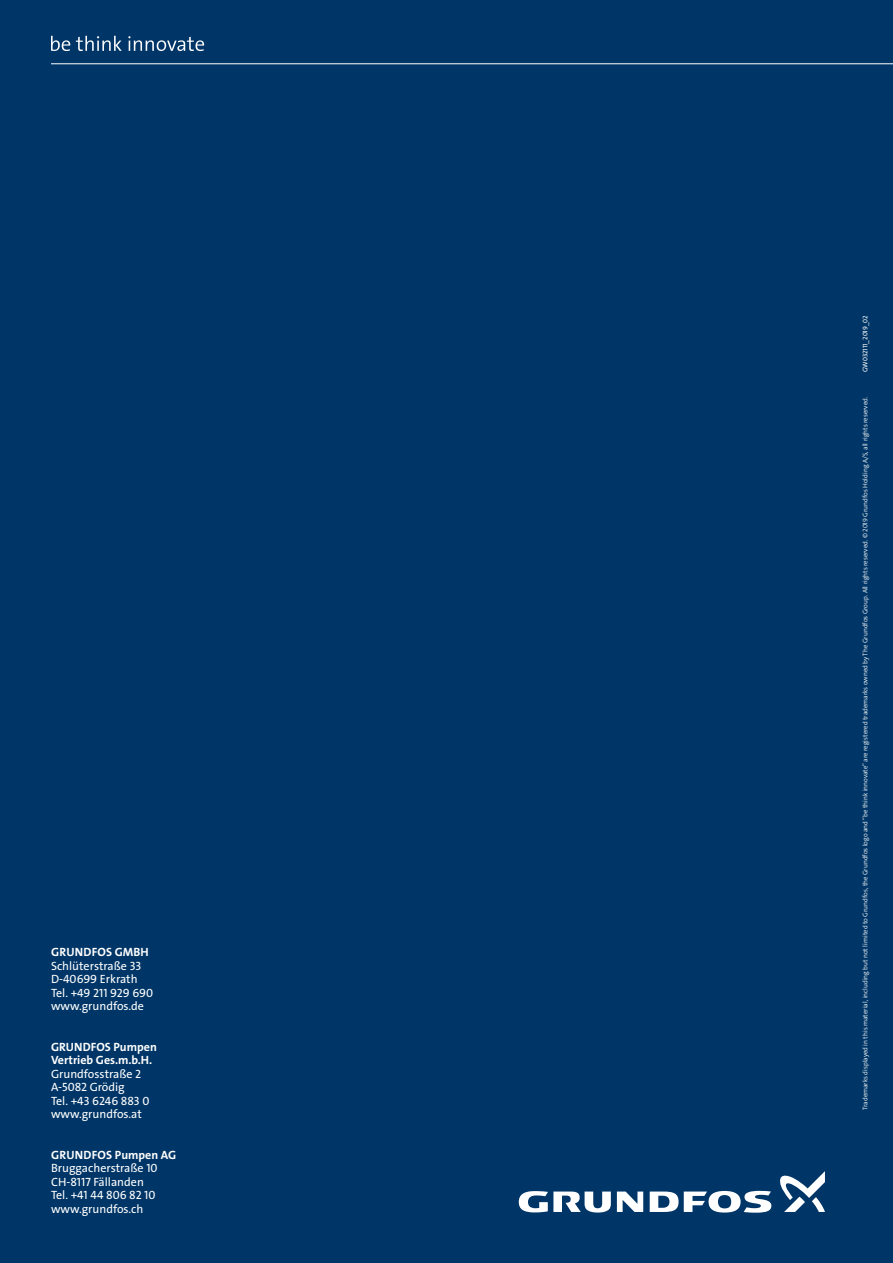
<style>
.page{position:relative;width:893px;height:1263px;background:#003667}
.page>*{position:absolute;margin:0;border:0;box-sizing:border-box;transform-origin:0 0}
.t1{font:12px/13.5px "Grundfos The Sans V2 OT 5 R";color:#fff}
.t2{font:12px/13.5px "Grundfos The Sans V2 OT 7 B";color:#fff}
.t3{font:6.75px "Grundfos The Sans V2 OT 4 SL";color:#fff}
.t4{font:6.75px "Grundfos The Sans V2 OT 5 R";color:#fff}
</style>
<div class="page">
<hr style="left:51px;top:63px;width:842px;height:1px;background:#fff">
<svg style="left:51px;top:36px;width:19px;height:15px"></svg>
<svg style="left:76px;top:36px;width:46px;height:15px"></svg>
<svg style="left:128px;top:36px;width:76px;height:15px"></svg>
<svg style="left:617px;top:1191px;width:26px;height:21px"></svg>
<svg style="left:519px;top:1191px;width:92px;height:21px"></svg>
<svg style="left:650px;top:1191px;width:121px;height:22px"></svg>
<svg style="left:780px;top:1171px;width:45px;height:41px"></svg>
<h1 class="t2" style="left:51px;top:945px;width:99px">GRUNDFOS GMBH</h1>
<h1 class="t1" style="left:51px;top:959px;width:104px">Schlüterstraße 33<br>D-40699 Erkrath<br>Tel. +49 211 929 690 www.grundfos.de</h1>
<h1 class="t2" style="left:51px;top:1040px;width:107px">GRUNDFOS Pumpen<br>Vertrieb Ges.m.b.H.</h1>
<h1 class="t1" style="left:51px;top:1067px;width:100px">Grundfosstraße 2<br>A-5082 Grödig<br>Tel. +43 6246 883 0 www.grundfos.at</h1>
<h1 class="t2" style="left:51px;top:1148px;width:127px">GRUNDFOS Pumpen AG</h1>
<h1 class="t1" style="left:51px;top:1161px;width:108px">Bruggacherstraße 10<br>CH-8117 Fällanden<br>Tel. +41 44 806 82 10 www.grundfos.ch</h1>
<p class="t4" style="left:861px;top:372px;width:58px;rotate:-90deg">GW032111_2019_02</p>
<p class="t3" style="left:861px;top:1110px;width:715px;rotate:-90deg">Trademarks displayed in this material, including but not limited to Grundfos, the Grundfos logo and “be think innovate” are registered trademarks owned by The Grundfos Group. All rights reserved. © 2019 Grundfos Holding A/S, all rights reserved.</p>
</div>
